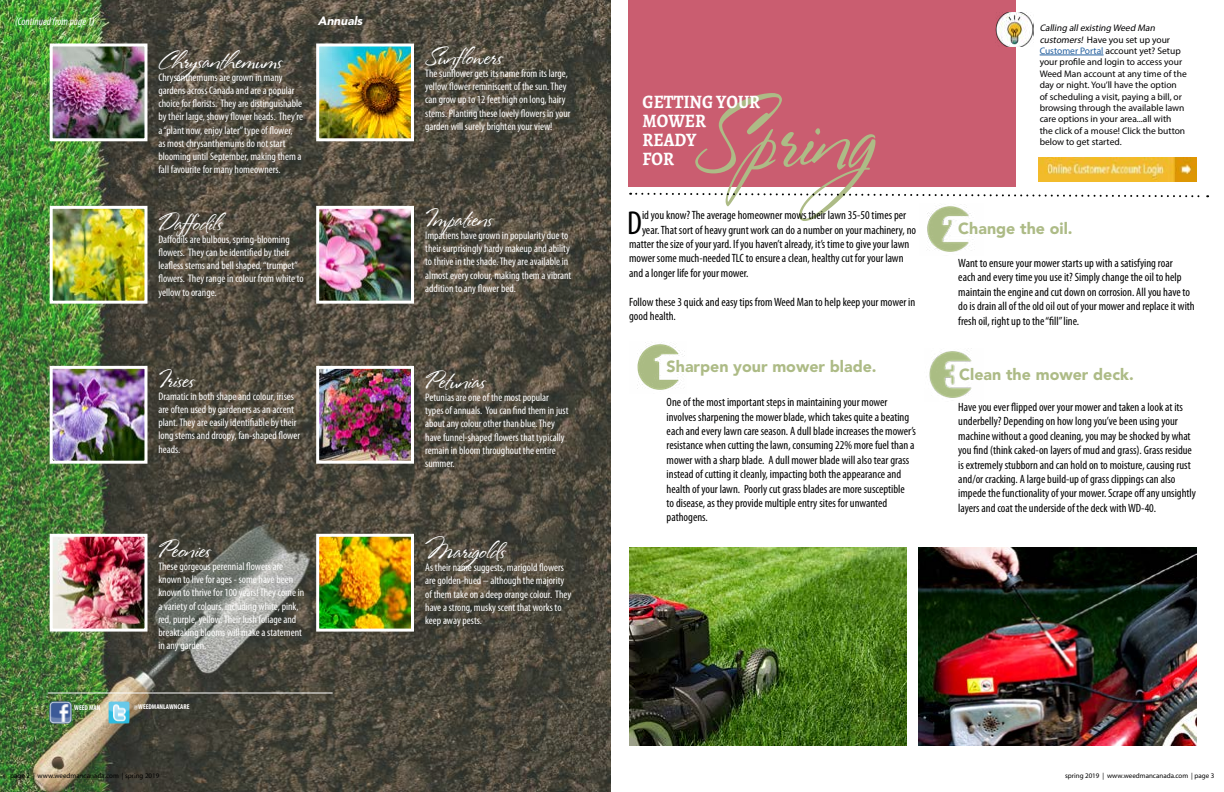
<style>
.page{position:relative;width:1224px;height:792px;background:#fff}
.page>*{position:absolute;margin:0;border:0;box-sizing:border-box;transform-origin:0 0}
.t1{font:95px "Stephanie Marie JF";color:#adbb86;scale:.9 1}
.t2{font:condensed 33.4px "Myriad Pro";color:#000101}
.t3{font:23px "Stephanie Marie JF";color:#fff}
.t4{font:700 19px/19px "Alegreya SC";color:#fff;scale:.9 1}
.t5{font:900 16px "Avenir LT Std";color:#adbb86}
.t6{font:condensed 12px/14.4px "Myriad Pro";color:#000101}
.t7{font:italic 900 12px "Avenir LT Std";color:#fff}
.t8{font:condensed 11px/13.2px "Myriad Pro";color:#fff}
.t9{font:italic condensed 11px "Myriad Pro";color:#fff}
.t10{font:9.5px/11.4px "Myriad Pro";color:#030203}
.t11{font:7px "Myriad Pro";color:#000}
.t12{font:700 condensed 7px "Myriad Pro";color:#fff}
.s1{font-style:italic}
.s2{color:#215e9e}
</style>
<div class="page">
<div style="left:628px;top:0;width:387px;height:187px;background:#ca5d70"></div>
<img style="left:0;top:0;width:610px;height:792px">
<svg style="left:630px;top:192px;width:578px;height:6px"></svg>
<hr style="left:48px;top:693px;width:285px;height:1px;background:#fff">
<img style="left:50px;top:702px;width:21px;height:21px">
<img style="left:108px;top:702px;width:22px;height:21px">
<img style="left:54px;top:48px;width:89px;height:89px">
<div style="left:50px;top:44px;width:97px;height:97px;border:3px solid #fff"></div>
<img style="left:54px;top:210px;width:89px;height:90px">
<div style="left:50px;top:206px;width:97px;height:98px;border:3px solid #fff"></div>
<img style="left:54px;top:370px;width:89px;height:90px">
<div style="left:50px;top:366px;width:97px;height:98px;border:3px solid #fff"></div>
<img style="left:54px;top:538px;width:89px;height:90px">
<div style="left:50px;top:534px;width:97px;height:98px;border:3px solid #fff"></div>
<img style="left:320px;top:210px;width:90px;height:90px">
<div style="left:316px;top:206px;width:98px;height:98px;border:3px solid #fff"></div>
<img style="left:320px;top:48px;width:90px;height:89px">
<div style="left:316px;top:44px;width:98px;height:97px;border:3px solid #fff"></div>
<img style="left:320px;top:370px;width:90px;height:90px">
<div style="left:316px;top:366px;width:98px;height:98px;border:3px solid #fff"></div>
<img style="left:320px;top:538px;width:90px;height:90px">
<div style="left:316px;top:534px;width:98px;height:98px;border:3px solid #fff"></div>
<img style="left:629px;top:547px;width:278px;height:198px">
<img style="left:919px;top:547px;width:277px;height:198px">
<img style="left:637px;top:342px;width:48px;height:48px">
<img style="left:927px;top:206px;width:44px;height:46px">
<img style="left:929px;top:350px;width:43px;height:48px">
<hr style="left:1040px;top:55px;width:64px;height:1px;background:#215e9e">
<img style="left:1039px;top:158px;width:157px;height:23px">
<img style="left:996px;top:13px;width:38px;height:33px">
<p class="t9" style="left:15px;top:14px;width:81px">(Continued from page 1)</p>
<p class="t7" style="left:318px;top:13px;width:49px">Annuals</p>
<h3 class="t3" style="left:158px;top:46px;width:125px">Chrysanthemums</h3>
<p class="t8" style="left:158px;top:71px;width:146px">Chrysanthemums are grown in many gardens across Canada and are a popular choice for florists. They are distinguishable by their large, showy flower heads. They’re a “plant now, enjoy later” type of flower,<br>as most chrysanthemums do not start blooming until September, making them a fall favourite for many homeowners.</p>
<h3 class="t3" style="left:158px;top:208px;width:65px">Daffodils</h3>
<p class="t8" style="left:158px;top:233px;width:147px">Daffodils are bulbous, spring-blooming flowers. They can be identified by their leafless stems and bell shaped, “trumpet” flowers. They range in colour from white to yellow to orange.</p>
<h3 class="t3" style="left:158px;top:365px;width:37px">Irises</h3>
<p class="t8" style="left:158px;top:390px;width:143px">Dramatic in both shape and colour, irises are often used by gardeners as an accent plant. They are easily identifiable by their long stems and droopy, fan-shaped flower heads.</p>
<h3 class="t3" style="left:158px;top:535px;width:53px">Peonies</h3>
<p class="t8" style="left:158px;top:560px;width:147px">These gorgeous perennial flowers are known to live for ages - some have been known to thrive for 100 years! They come in a variety of colours, including white, pink, red, purple, yellow. Their lush foliage and breaktaking blooms will make a statement in any garden.</p>
<p class="t12" style="left:74px;top:703px;width:28px">WEED MAN</p>
<p class="t12" style="left:134px;top:703px;width:57px">@WEEDMANLAWNCARE</p>
<h3 class="t3" style="left:425px;top:42px;width:78px">Sunflowers</h3>
<p class="t8" style="left:425px;top:67px;width:147px">The sunflower gets its name from its large, yellow flower reminiscent of the sun. They can grow up to 12 feet high on long, hairy stems. Planting these lovely flowers in your garden will surely brighten your view!</p>
<h3 class="t3" style="left:425px;top:204px;width:69px">Impatiens</h3>
<p class="t8" style="left:425px;top:229px;width:148px">Impatiens have grown in popularity due to their surprisingly hardy makeup and ability to thrive in the shade. They are available in almost every colour, making them a vibrant addition to any flower bed.</p>
<h3 class="t3" style="left:425px;top:366px;width:62px">Petunias</h3>
<p class="t8" style="left:425px;top:391px;width:145px">Petunias are one of the most popular types of annuals. You can find them in just about any colour other than blue. They have funnel-shaped flowers that typically remain in bloom throughout the entire summer.</p>
<h3 class="t3" style="left:425px;top:537px;width:81px">Marigolds</h3>
<p class="t8" style="left:425px;top:561px;width:148px">As their name suggests, marigold flowers are golden-hued – although the majority of them take on a deep orange colour. They have a strong, musky scent that works to keep away pests.</p>
<h1 class="t1" style="left:694px;top:79px;width:258px">Spring</h1>
<h3 class="t4" style="left:643px;top:93px;width:132px">GETTING YOUR<br>MOWER<br>READY<br>FOR</h3>
<h2 class="t2" style="left:627px;top:205px;width:16px">D</h2>
<p class="t6" style="left:642px;top:208px;width:266px">id you know? The average homeowner mows their lawn 35-50 times per</p>
<p class="t6" style="left:642px;top:223px;width:276px">year. That sort of heavy grunt work can do a number on your machinery, no</p>
<p class="t6" style="left:629px;top:237px;width:282px">matter the size of your yard. If you haven’t already, it’s time to give your lawn</p>
<p class="t6" style="left:629px;top:252px;width:276px">mower some much-needed TLC to ensure a clean, healthy cut for your lawn</p>
<p class="t6" style="left:629px;top:266px;width:121px">and a longer life for your mower.</p>
<p class="t6" style="left:629px;top:295px;width:288px">Follow these 3 quick and easy tips from Weed Man to help keep your mower in good health.</p>
<h3 class="t5" style="left:667px;top:357px;width:212px">Sharpen your mower blade.</h3>
<p class="t6" style="left:667px;top:395px;width:251px">One of the most important steps in maintaining your mower involves sharpening the mower blade, which takes quite a beating each and every lawn care season. A dull blade increases the mower’s resistance when cutting the lawn, consuming 22% more fuel than a mower with a sharp blade. A dull mower blade will also tear grass instead of cutting it cleanly, impacting both the appearance and health of your lawn. Poorly cut grass blades are more susceptible<br>to disease, as they provide multiple entry sites for unwanted pathogens.</p>
<p class="t10" style="left:1040px;top:22px;width:149px"><span class="s1">Calling allexisting Weed Man customers!</span> Have you set up your <span class="s2">Customer Portal</span> account yet? Setup your profile and login to access your Weed Man account at any time of the day or night. You’ll have the option of scheduling a visit, paying a bill, or browsing through the available lawn care options in your area...all with the click of a mouse! Click the button below to get started.</p>
<h3 class="t5" style="left:958px;top:218px;width:116px">Change the oil.</h3>
<p class="t6" style="left:958px;top:256px;width:238px">Want to ensure your mower starts up with a satisfying roar<br>each and every time you use it? Simply change the oil to help maintain the engine and cut down on corrosion. All you have to do is drain all of the old oil out of your mower and replace it with fresh oil, right up to the “fill” line.</p>
<h3 class="t5" style="left:959px;top:365px;width:176px">Clean the mower deck.</h3>
<p class="t6" style="left:958px;top:400px;width:239px">Have you ever flipped over your mower and taken a look at its underbelly? Depending on how long you’ve been using your machine without a good cleaning, you may be shocked by what you find (think caked-on layers of mud and grass). Grass residue is extremely stubborn and can hold on to moisture, causing rust and/or cracking. A large build-up of grass clippings can also impede the functionality of your mower. Scrape off any unsightly layers and coat the underside of the deck with WD-40.</p>
<p class="t11" style="left:10px;top:771px;width:151px">page 2 | www.weedmancanada.com | spring 2019</p>
<p class="t11" style="left:1065px;top:771px;width:151px">spring 2019 | www.weedmancanada.com | page 3</p>
</div>
